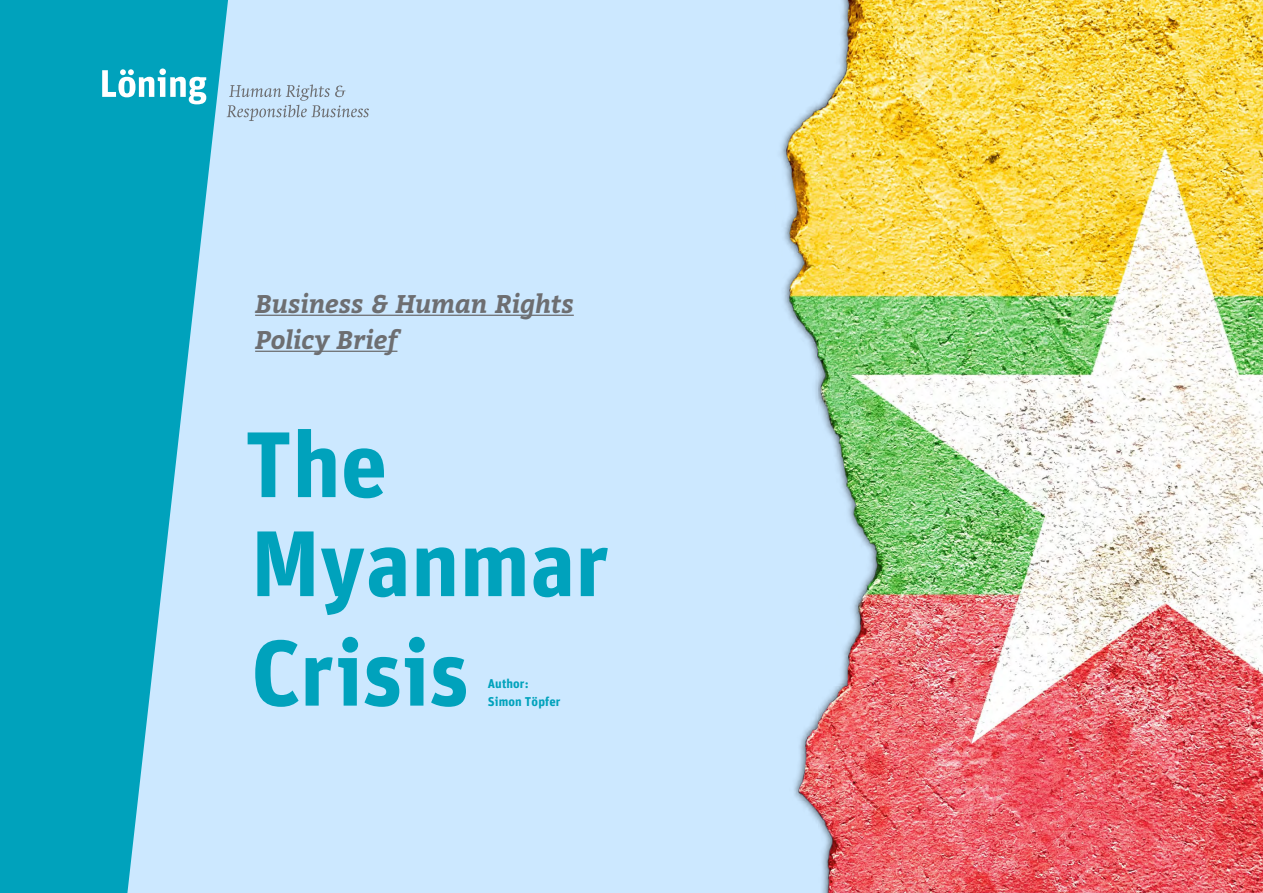
<style>
.page{position:relative;width:1263px;height:893px;background:#cce8ff}
.page>*{position:absolute;margin:0;border:0;box-sizing:border-box;transform-origin:0 0}
.HL_45_pt{font:700 93px "Unit OT";color:#00a2bc}
.HL_45_pt-2{font:italic 700 25.5px/36px "Bitter";color:#6d6e71}
.Fussnote{font:700 12.75px "Unit OT";letter-spacing:.01em;color:#00a2bc}
</style>
<div class="page">
<img style="left:476px;top:0;width:787px;height:893px">
<hr style="left:255px;top:315px;width:319px;height:1px;background:#6d6e71">
<hr style="left:255px;top:351px;width:142px;height:1px;background:#6d6e71">
<svg style="left:0;top:0;width:228px;height:893px;fill:#00a2bc"></svg>
<svg style="left:102px;top:68px;width:104px;height:36px;background:#5fc4d5"></svg>
<svg style="left:227px;top:84px;width:142px;height:37px"></svg>
<p class="HL_45_pt-2" style="left:255px;top:285px;width:320px">Business &amp; Human Rights<br>Policy Brief</p>
<p class="HL_45_pt" style="left:245px;top:404px;width:144px">The</p>
<p class="HL_45_pt" style="left:251px;top:503px;width:360px">Myanmar</p>
<p class="HL_45_pt" style="left:251px;top:613px;width:220px">Crisis</p>
<p class="Fussnote" style="left:488px;top:676px;width:43px">Author:</p>
<p class="Fussnote" style="left:488px;top:694px;width:74px">Simon Töpfer</p>
</div>
